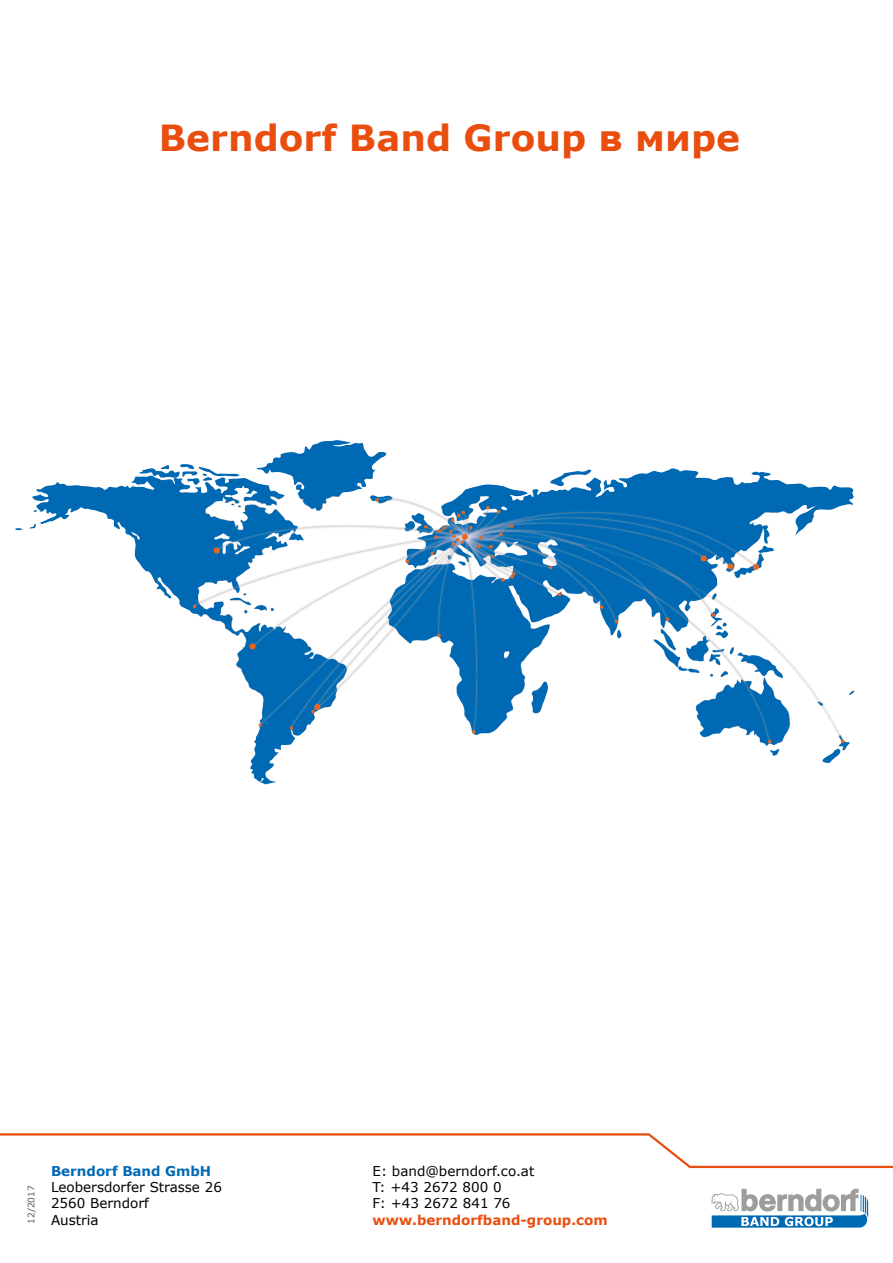
<style>
.page{position:relative;width:893px;height:1263px;background:#fff}
.page>*{position:absolute;margin:0;border:0;box-sizing:border-box;transform-origin:0 0}
.t1{font:700 36px "Verdana";color:#e94e0f}
.t2{font:13.5px/16.2px "Verdana";color:#000}
.t3{font:700 13.5px "Verdana";color:#e94e0f}
.t4{font:700 13.5px "Verdana";color:#0069b4}
.t5{font:9px "Verdana";color:#575756}
</style>
<div class="page">
<svg style="left:0;top:1133px;width:893px;height:36px"></svg>
<svg style="left:711px;top:1189px;width:157px;height:38px"></svg>
<img style="left:15px;top:440px;width:840px;height:345px">
<h1 class="t1" style="left:159px;top:112px;width:583px">Berndorf Band Group в мире</h1>
<p class="t5" style="left:25px;top:1224px;width:40px;rotate:-90deg">12/2017</p>
<p class="t4" style="left:51px;top:1161px;width:162px">Berndorf Band GmbH</p>
<p class="t2" style="left:51px;top:1179px;width:172px">Leobersdorfer Strasse 26<br>2560 Berndorf<br>Austria</p>
<p class="t2" style="left:373px;top:1163px;width:163px">E: band@berndorf.co.at<br>T: +43 2672 800 0<br>F: +43 2672 841 76</p>
<p class="t3" style="left:373px;top:1210px;width:237px">www.berndorfband-group.com</p>
</div>
